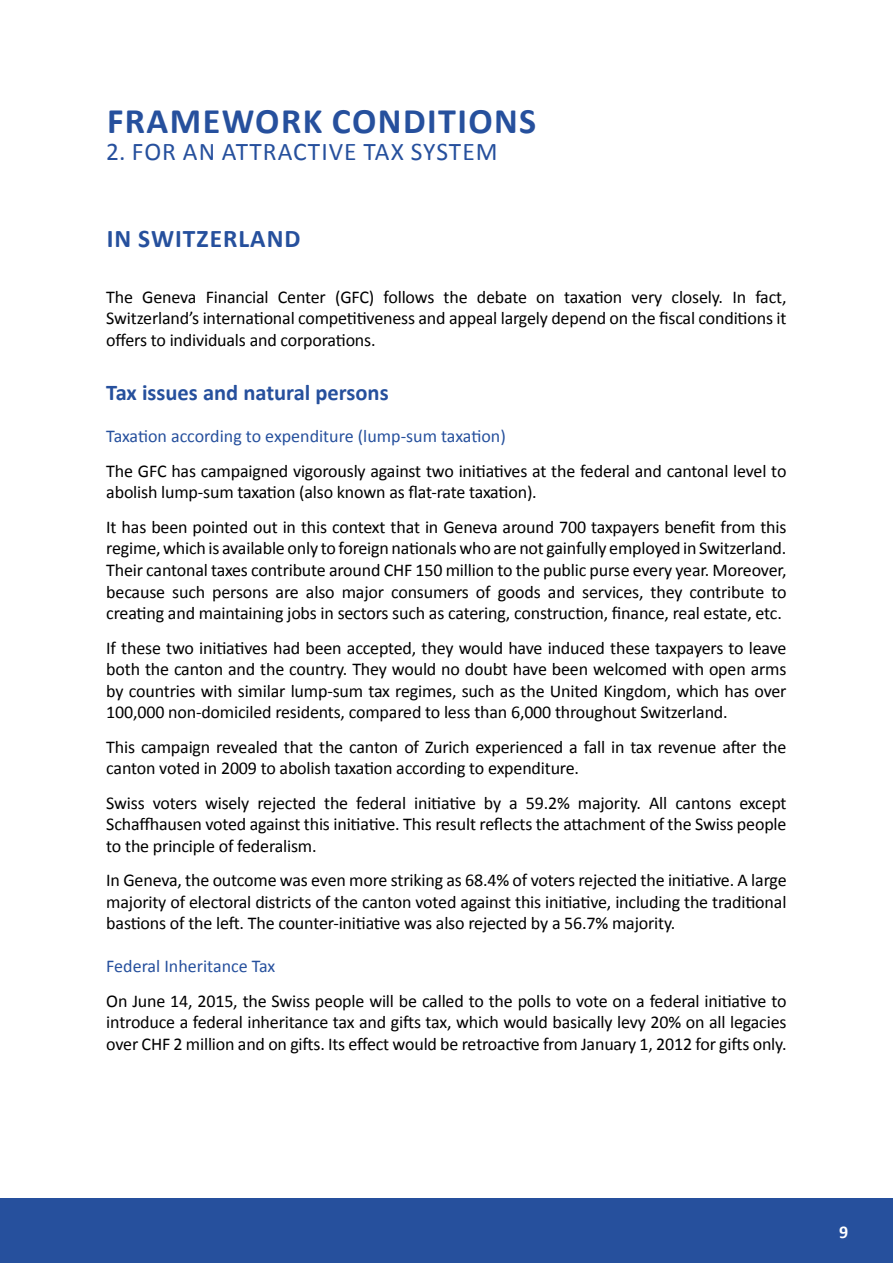
<style>
.page{position:relative;width:893px;height:1263px;background:#fff}
.page>*{position:absolute;margin:0;border:0;box-sizing:border-box;transform-origin:0 0}
.t1{font:700 36px "Calibri";letter-spacing:.04em;color:#26509d}
.t2{font:25.5px "Calibri";letter-spacing:.04em;color:#26509d}
.t3{font:700 25.5px "Calibri";letter-spacing:.04em;color:#26509d}
.t4{font:700 22.5px "Calibri";color:#26509d}
.t5{font:18px/21.6px "Calibri";letter-spacing:-.01em;color:#000;text-align:justify}
.t6{font:18px "Calibri";color:#26509d}
.t7{font:700 18px "Calibri";color:#fff}
</style>
<div class="page">
<div style="left:0;top:1199px;width:893px;height:64px;background:#26509d"></div>
<h1 class="t1" style="left:107px;top:96px;width:431px">FRAMEWORK CONDITIONS</h1>
<h2 class="t2" style="left:106px;top:134px;width:393px">2. FOR AN ATTRACTIVE TAX SYSTEM</h2>
<h2 class="t3" style="left:107px;top:220px;width:195px">IN SWITZERLAND</h2>
<p class="t5" style="left:106px;top:285px;width:682px">The Geneva Financial Center (GFC) follows the debate on taxation very closely. In fact, Switzerland’s international competitiveness and appeal largely depend on the fiscal conditions it offers to individuals and corporations.</p>
<p class="t4" style="left:106px;top:376px;width:284px">Tax issues and natural persons</p>
<p class="t6" style="left:106px;top:424px;width:401px">Taxation according to expenditure (lump-sum taxation)</p>
<p class="t5" style="left:106px;top:459px;width:682px">The GFC has campaigned vigorously against two initiatives at the federal and cantonal level to abolish lump-sum taxation (also known as flat-rate taxation).</p>
<p class="t5" style="left:106px;top:515px;width:682px">It has been pointed out in this context that in Geneva around 700 taxpayers benefit from this regime, which is available only to foreign nationals who are not gainfully employed in Switzerland.<br>Their cantonal taxes contribute around CHF 150 million to the public purse every year. Moreover, because such persons are also major consumers of goods and services, they contribute to creating and maintaining jobs in sectors such as catering, construction, finance, real estate, etc.</p>
<p class="t5" style="left:106px;top:636px;width:682px">If these two initiatives had been accepted, they would have induced these taxpayers to leave both the canton and the country. They would no doubt have been welcomed with open arms by countries with similar lump-sum tax regimes, such as the United Kingdom, which has over 100,000 non-domiciled residents, compared to less than 6,000 throughout Switzerland.</p>
<p class="t5" style="left:106px;top:735px;width:682px">This campaign revealed that the canton of Zurich experienced a fall in tax revenue after the canton voted in 2009 to abolish taxation according to expenditure.</p>
<p class="t5" style="left:106px;top:791px;width:682px">Swiss voters wisely rejected the federal initiative by a 59.2% majority. All cantons except Schaffhausen voted against this initiative. This result reflects the attachment of the Swiss people to the principle of federalism.</p>
<p class="t5" style="left:106px;top:869px;width:682px">In Geneva, the outcome was even more striking as 68.4% of voters rejected the initiative. A large majority of electoral districts of the canton voted against this initiative, including the traditional bastions of the left. The counter-initiative was also rejected by a 56.7% majority.</p>
<p class="t6" style="left:106px;top:954px;width:171px">Federal Inheritance Tax</p>
<p class="t5" style="left:106px;top:989px;width:682px">On June 14, 2015, the Swiss people will be called to the polls to vote on a federal initiative to introduce a federal inheritance tax and gifts tax, which would basically levy 20% on all legacies over CHF 2 million and on gifts. Its effect would be retroactive from January 1, 2012 for gifts only.</p>
<p class="t7" style="left:839px;top:1219px;width:11px">9</p>
</div>
